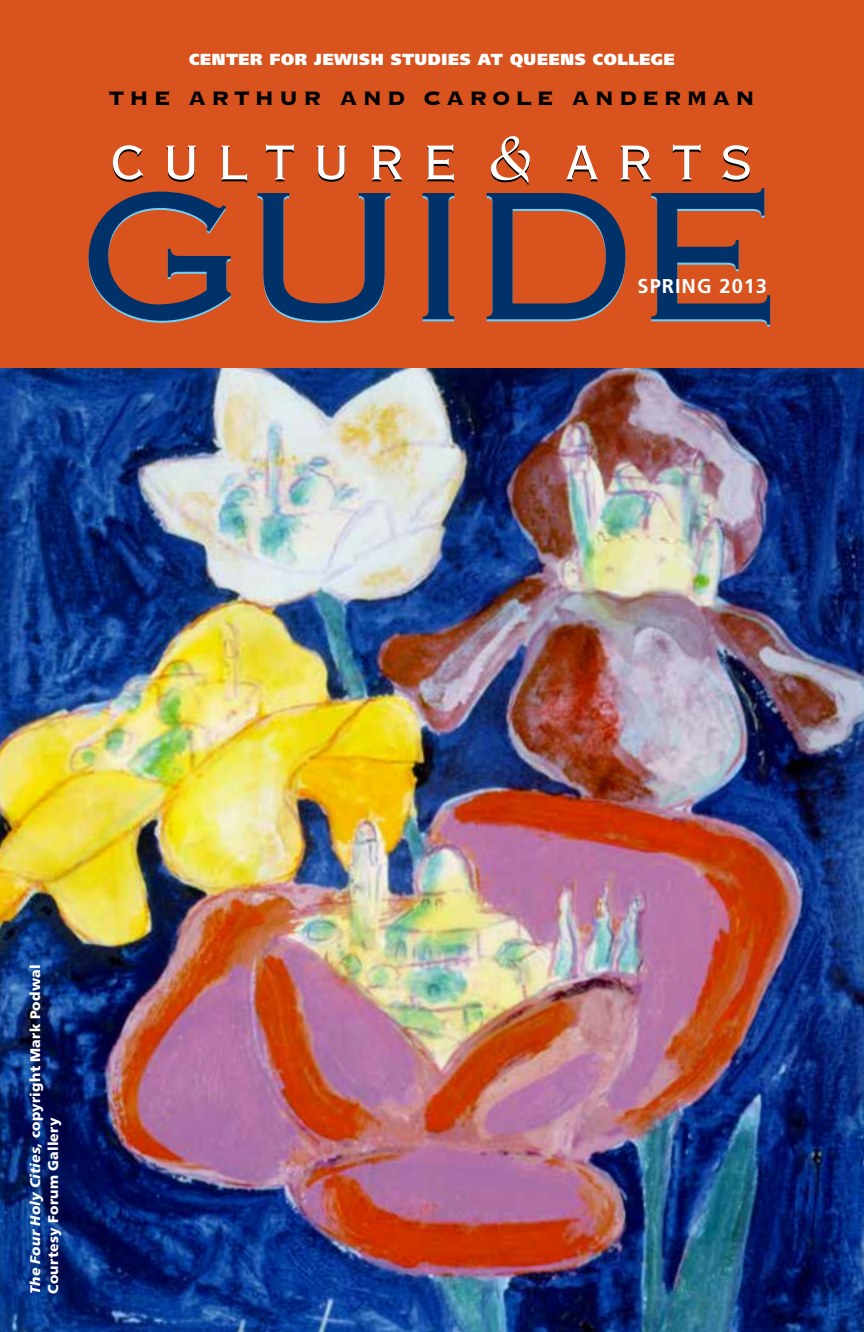
<style>
.page{position:relative;width:864px;height:1332px;background:#fff}
.page>*{position:absolute;margin:0;border:0;box-sizing:border-box;transform-origin:0 0}
.t1{font:240px "Copperplate Gothic Std 32 BC";letter-spacing:-.05em;color:#003168}
.t2{font:64px "Copperplate Gothic Std 29 BC";letter-spacing:.23em;color:#fff;scale:1.1 1}
.t3{font:25.6px "Copperplate Gothic Std 33 BC";letter-spacing:.18em;color:#000}
.t4{font:700 20px "Frutiger LT Std";letter-spacing:.05em;color:#fff}
.t5{font:900 16px "Frutiger LT Std";letter-spacing:.035em;color:#fff}
.t6{font:900 14px/18px "Frutiger LT Std";letter-spacing:.02em;color:#fff}
.s1{font-family:"Giovanni Std";font-style:italic}
.s2{font-style:italic}
</style>
<div class="page">
<div style="left:0;top:0;width:864px;height:392px;background:#d9531e"></div>
<img style="left:0;top:368px;width:864px;height:964px">
<p class="t5" style="left:189px;top:50px;width:487px">CENTER FOR JEWISH STUDIES AT QUEENS COLLEGE</p>
<h3 class="t3" style="left:109px;top:86px;width:648px">The Arthur and Carole Anderman</h3>
<h2 class="t2" style="left:110px;top:131px;width:587px">Culture <span class="s1">&amp;</span> Arts</h2>
<h1 class="t1" style="left:76px;top:137px;width:713px">Guide</h1>
<h3 class="t4" style="left:638px;top:274px;width:131px">Spring 2013</h3>
<p class="t6" style="left:26px;top:1294px;width:331px;rotate:-90deg"><span class="s2">The Four Holy Cities,</span> copyright Mark Podwal<br>Courtesy Forum Gallery</p>
</div>
